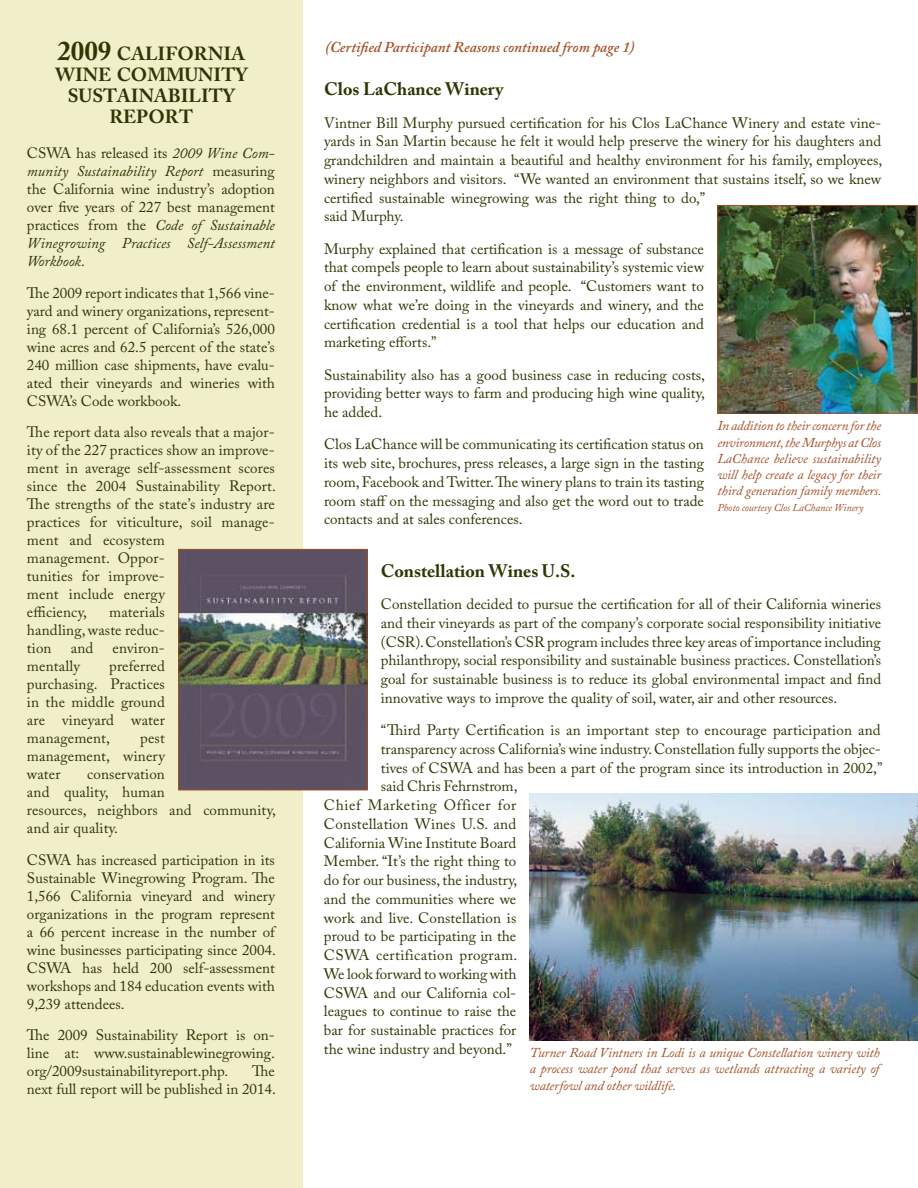
<style>
.page{position:relative;width:918px;height:1188px;background:#fff}
.page>*{position:absolute;margin:0;border:0;box-sizing:border-box;transform-origin:0 0}
.t1{font:700 18.9px/21px "Adobe Caslon Pro";color:#2f3603;text-align:center}
.t2{font:700 18px "Adobe Caslon Pro";color:#2f3603}
.t3{font:15px/18px "Adobe Caslon Pro";color:#2f3603;text-align:justify}
.t4{font:italic 600 15px "Adobe Caslon Pro";color:#a24f24}
.t5{font:15px "Adobe Caslon Pro";letter-spacing:.02em;color:#2f3603}
.t6{font:15px "Adobe Caslon Pro";letter-spacing:.025em;color:#2f3603}
.t7{font:15px "Adobe Caslon Pro";letter-spacing:.04em;color:#2f3603}
.t8{font:italic 13.5px/16.2px "Adobe Caslon Pro";letter-spacing:-.01em;color:#a24f24;text-align:justify}
.t9{font:italic 10.5px "Adobe Caslon Pro";letter-spacing:-.01em;color:#a24f24}
.s1{font-size:27px}
.s2{font-style:italic}
</style>
<div class="page">
<div style="left:0;top:0;width:303px;height:1188px;background:#f1efca"></div>
<img style="left:530px;top:793px;width:388px;height:247px">
<img style="left:180px;top:551px;width:185px;height:237px">
<div style="left:178px;top:549px;width:189px;height:241px;border:1px solid #a24f24"></div>
<img style="left:719px;top:207px;width:197px;height:205px">
<div style="left:717px;top:205px;width:201px;height:209px;border:1px solid #a24f24"></div>
<p class="t1" style="left:55px;top:43px;width:194px"><span class="s1">2009</span> CALIFORNIA<br>WINE COMMUNITY<br>SUSTAINABILITY<br>REPORT</p>
<p class="t3" style="left:27px;top:144px;width:249px">CSWA has released its <span class="s2">2009 Wine Com&shy;munity Sustainability Report</span> measuring the California wine industry’s adoption over five years of 227 best management practices from the <span class="s2">Code of Sustainable Winegrowing Practices Self-Assessment Workbook</span>.</p>
<p class="t3" style="left:27px;top:284px;width:249px">The 2009 report indicates that 1,566 vine&shy;yard and winery organizations, represent&shy;ing 68.1 percent of California’s 526,000 wine acres and 62.5 percent of the state’s 240 million case shipments, have evalu&shy;ated their vineyards and wineries with CSWA’s Code workbook.</p>
<p class="t3" style="left:27px;top:423px;width:250px;text-align:left">The report data also reveals that a major&shy;ity of the 227 practices show an improve&shy;ment in average self-assessment scores since the 2004 Sustainability Report.<br>The strengths of the state’s industry are practices for viticulture, soil manage&shy;ment and ecosystem<br>management. Oppor-<br>tunities for improve-<br>ment include energy<br>efficiency,</p>
<p class="t3" style="left:27px;top:603px;width:139px;text-indent:82px">materials handling, waste reduc&shy;tion</p>
<p class="t3" style="left:71px;top:639px;width:24px">and</p>
<p class="t3" style="left:113px;top:639px;width:54px">environ-</p>
<p class="t3" style="left:27px;top:657px;width:55px">mentally</p>
<p class="t3" style="left:27px;top:657px;width:139px;text-indent:82px">preferred purchasing. Practices in the middle ground are vineyard water management,</p>
<p class="t3" style="left:27px;top:729px;width:139px;text-indent:113px">pest management, winery water</p>
<p class="t3" style="left:27px;top:765px;width:250px;text-align:left;text-indent:60px">conservation<br>and quality, human<br>resources, neighbors and community, and air quality.</p>
<p class="t3" style="left:27px;top:851px;width:250px">CSWA has increased participation in its Sustainable Winegrowing Program. The 1,566 California vineyard and winery organizations in the program represent a 66 percent increase in the number of wine businesses participating since 2004.<br>CSWA has held 200 self-assessment workshops and 184 education events with 9,239 attendees.</p>
<p class="t3" style="left:27px;top:1026px;width:249px">The 2009 Sustainability Report is on&shy;line at: www.sustainablewinegrowing. org/2009sustainabilityreport.php.</p>
<p class="t3" style="left:27px;top:1062px;width:250px;text-align:right">The<br>next full report will be published in 2014.</p>
<p class="t4" style="left:325px;top:38px;width:311px">(Certified Participant Reasons continued from page 1)</p>
<p class="t2" style="left:324px;top:79px;width:181px">Clos LaChance Winery</p>
<p class="t3" style="left:324px;top:113px;width:560px;line-height:18.8px;text-align:left">Vintner Bill Murphy pursued certification for his Clos LaChance Winery and estate vine&shy;yards in San Martin because he felt it would help preserve the winery for his daughters and grandchildren and maintain a beautiful and healthy environment for his family, employees, winery neighbors and visitors. “We wanted an environment that sustains itself, so we knew certified sustainable winegrowing was the right thing to do,”<br>said Murphy.</p>
<p class="t3" style="left:324px;top:239px;width:381px;line-height:18.8px">Murphy explained that certification is a message of substance that compels people to learn about sustainability’s systemic view of the environment, wildlife and people. “Customers want to know what we’re doing in the vineyards and winery, and the certification credential is a tool that helps our education and marketing efforts.”</p>
<p class="t3" style="left:324px;top:365px;width:382px;line-height:18.8px">Sustainability also has a good business case in reducing costs, providing better ways to farm and producing high wine quality, he added.</p>
<p class="t3" style="left:324px;top:435px;width:381px;line-height:18.8px">Clos LaChance will be communicating its certification status on its web site, brochures, press releases, a large sign in the tasting room, Facebook and Twitter. The winery plans to train its tasting room staff on the messaging and also get the word out to trade contacts and at sales conferences.</p>
<p class="t2" style="left:381px;top:560px;width:196px">Constellation Wines U.S.</p>
<p class="t3" style="left:381px;top:595px;width:502px;line-height:18.8px">Constellation decided to pursue the certification for all of their California wineries and their vineyards as part of the company’s corporate social responsibility initiative (CSR). Constellation’s CSR program includes three key areas of importance including philanthropy, social responsibility and sustainable business practices. Constellation’s goal for sustainable business is to reduce its global environmental impact and find innovative ways to improve the quality of soil, water, air and other resources.</p>
<p class="t3" style="left:381px;top:721px;width:501px">“Third Party Certification is an important step to encourage participation and</p>
<p class="t3" style="left:381px;top:740px;width:502px">transparency across California’s wine industry. Constellation fully supports the objec-</p>
<p class="t3" style="left:381px;top:758px;width:503px">tives of CSWA and has been a part of the program since its introduction in 2002,”</p>
<p class="t3" style="left:381px;top:777px;width:138px">said Chris Fehrnstrom,</p>
<p class="t7" style="left:324px;top:796px;width:194px">Chief Marketing Officer for</p>
<p class="t5" style="left:324px;top:815px;width:194px">Constellation Wines U.S. and</p>
<p class="t3" style="left:324px;top:833px;width:194px">California Wine Institute Board</p>
<p class="t3" style="left:324px;top:852px;width:194px">Member. “It’s the right thing to</p>
<p class="t3" style="left:324px;top:871px;width:195px">do for our business, the industry,</p>
<p class="t3" style="left:324px;top:890px;width:194px">and the communities where we</p>
<p class="t3" style="left:324px;top:908px;width:194px">work and live. Constellation is</p>
<p class="t3" style="left:324px;top:927px;width:194px">proud to be participating in the</p>
<p class="t6" style="left:324px;top:946px;width:195px">CSWA certification program.</p>
<p class="t3" style="left:324px;top:965px;width:194px">We look forward to working with</p>
<p class="t3" style="left:324px;top:983px;width:194px">CSWA and our California col-</p>
<p class="t3" style="left:324px;top:1002px;width:194px">leagues to continue to raise the</p>
<p class="t3" style="left:324px;top:1021px;width:194px">bar for sustainable practices for</p>
<p class="t3" style="left:324px;top:1040px;width:189px">the wine industry and beyond.”</p>
<p class="t8" style="left:717px;top:418px;width:166px">In addition to their concern for the environment, the Murphys at Clos LaChance believe sustainability will help create a legacy for their third generation family members.</p>
<p class="t9" style="left:717px;top:501px;width:148px">Photo courtesy Clos LaChance Winery</p>
<p class="t8" style="left:530px;top:1044px;width:352px">Turner Road Vintners in Lodi is a unique Constellation winery with a process water pond that serves as wetlands attracting a variety of waterfowl and other wildlife.</p>
</div>
